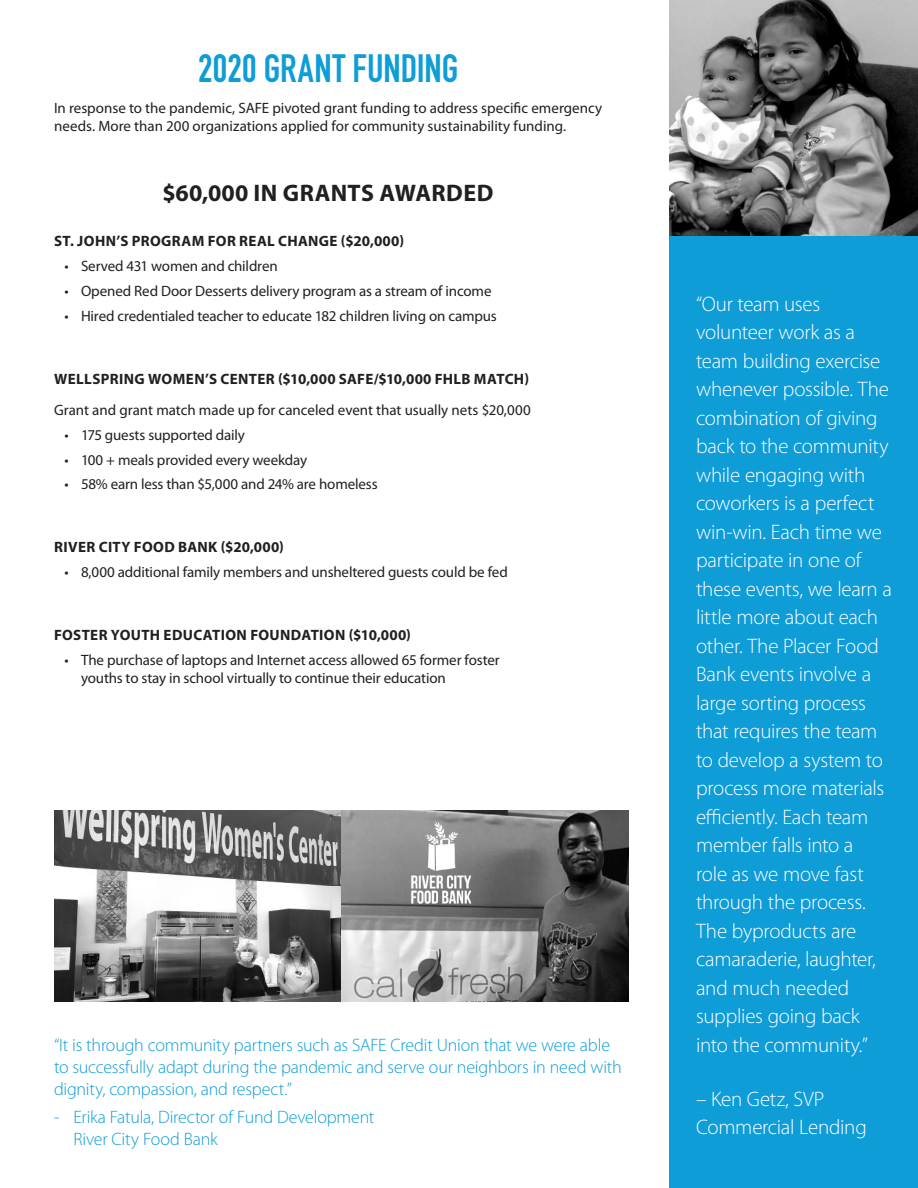
<style>
.page{position:relative;width:918px;height:1188px;background:#fff}
.page>*{position:absolute;margin:0;border:0;box-sizing:border-box;transform-origin:0 0}
.t1{font:39px "DIN Engschrift LT Pro";letter-spacing:.005em;color:#0f9dd8}
.t2{font:700 24px "Myriad Pro";letter-spacing:.015em;color:#231f20}
.Subheads{font:300 21px/28.5px "Myriad Pro";letter-spacing:-.015em;color:#fff}
.Body_Copy{font:300 18px/21.6px "Myriad Pro";letter-spacing:-.015em;color:#0f9dd8}
.Paragraph_Tabs{font:15px/18px "Myriad Pro";letter-spacing:-.01em;color:#231f20}
.t3{font:700 15px "Myriad Pro";letter-spacing:.02em;color:#231f20}
</style>
<div class="page">
<div style="left:670px;top:0;width:248px;height:1188px;background:#0f9dd8"></div>
<img style="left:669px;top:0;width:249px;height:236px">
<img style="left:55px;top:810px;width:573px;height:191px">
<p class="t1" style="left:198px;top:45px;width:262px">2020 GRANT FUNDING</p>
<p class="Paragraph_Tabs" style="left:54px;top:99px;width:550px">In response to the pandemic, SAFE pivoted grant funding to address specific emergency needs. More than 200 organizations applied for community sustainability funding.</p>
<p class="t2" style="left:163px;top:178px;width:332px">$60,000 IN GRANTS AWARDED</p>
<p class="t3" style="left:54px;top:232px;width:351px">ST. JOHN’S PROGRAM FOR REAL CHANGE ($20,000)</p>
<p class="Paragraph_Tabs" style="left:64px;top:257px;width:215px">• Served 431 women and children</p>
<p class="Paragraph_Tabs" style="left:64px;top:282px;width:429px">• Opened Red Door Desserts delivery program as a stream of income</p>
<p class="Paragraph_Tabs" style="left:64px;top:306px;width:434px">• Hired credentialed teacher to educate 182 children living on campus</p>
<p class="t3" style="left:54px;top:369px;width:476px">WELLSPRING WOMEN’S CENTER ($10,000 SAFE/$10,000 FHLB MATCH)</p>
<p class="Paragraph_Tabs" style="left:54px;top:401px;width:478px">Grant and grant match made up for canceled event that usually nets $20,000</p>
<p class="Paragraph_Tabs" style="left:64px;top:426px;width:182px">• 175 guests supported daily</p>
<p class="Paragraph_Tabs" style="left:64px;top:450px;width:244px">• 100 + meals provided every weekday</p>
<p class="Paragraph_Tabs" style="left:64px;top:475px;width:315px">• 58% earn less than $5,000 and 24% are homeless</p>
<p class="t3" style="left:54px;top:538px;width:231px">RIVER CITY FOOD BANK ($20,000)</p>
<p class="Paragraph_Tabs" style="left:64px;top:563px;width:445px">• 8,000 additional family members and unsheltered guests could be fed</p>
<p class="t3" style="left:54px;top:625px;width:358px">FOSTER YOUTH EDUCATION FOUNDATION ($10,000)</p>
<p class="Paragraph_Tabs" style="left:81px;top:651px;width:420px;text-indent:-16px">• The purchase of laptops and Internet access allowed 65 former foster youths to stay in school virtually to continue their education</p>
<p class="Body_Copy" style="left:54px;top:1034px;width:569px">“It is through community partners such as SAFE Credit Union that we were able to successfully adapt during the pandemic and serve our neighbors in need with dignity, compassion, and respect.”</p>
<p class="Body_Copy" style="left:73px;top:1106px;width:303px;text-indent:-19px">- Erika Fatula, Director of Fund Development<br>River City Food Bank</p>
<p class="Subheads" style="left:696px;top:289px;width:197px">“Our team uses volunteer work as a team building exercise whenever possible. The combination of giving back to the community while engaging with coworkers is a perfect win-win. Each time we participate in one of these events, we learn a little more about each other. The Placer Food<br>Bank events involve a large sorting process that requires the team to develop a system to process more materials efficiently. Each team member falls into a<br>role as we move fast through the process.<br>The byproducts are camaraderie, laughter, and much needed supplies going back into the community.”</p>
<p class="Subheads" style="left:696px;top:1084px;width:172px">– Ken Getz, SVP<br>Commercial Lending</p>
</div>
